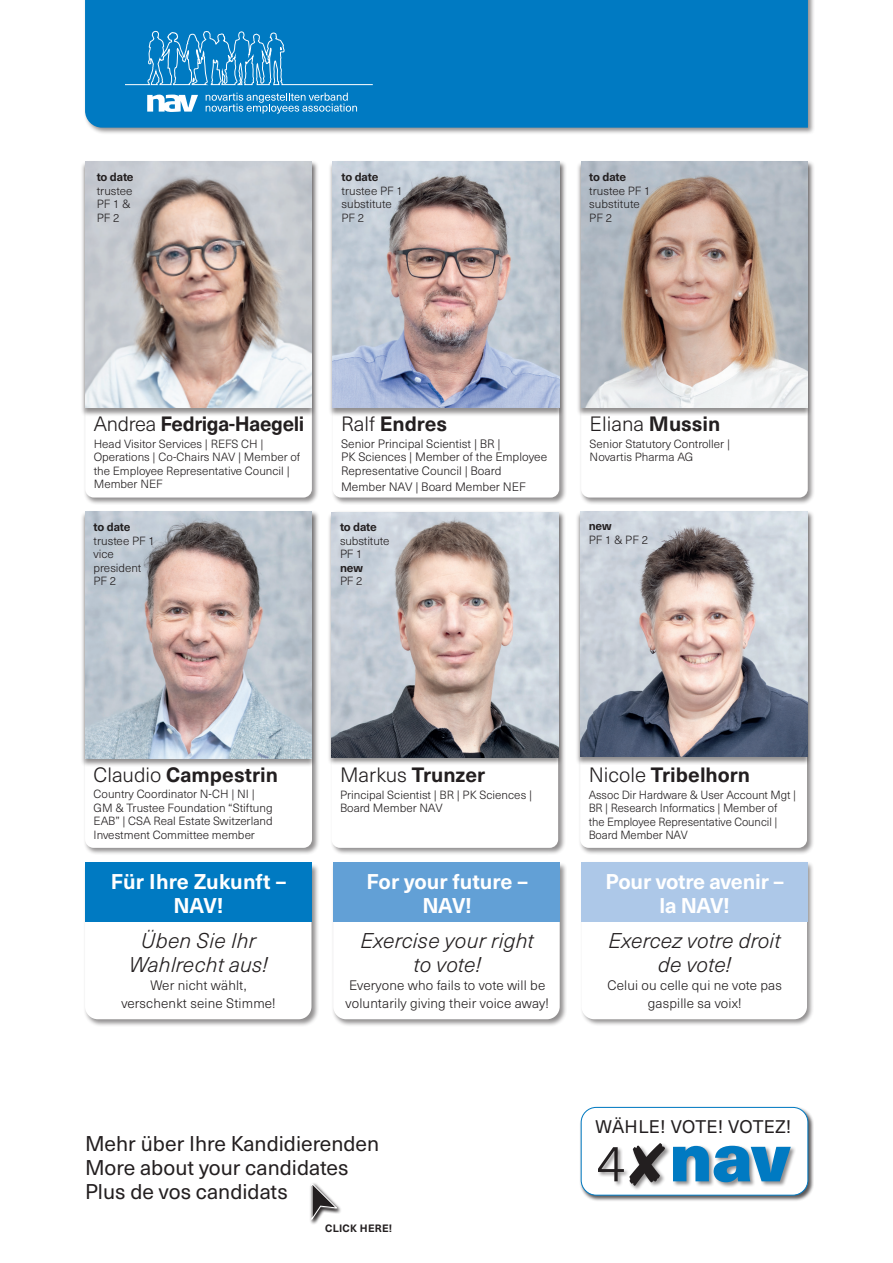
<style>
.page{position:relative;width:893px;height:1263px;background:#fff}
.page>*{position:absolute;margin:0;border:0;box-sizing:border-box;transform-origin:0 0}
.t1{font:900 67.95px "Neue Haas Unica W1 G";color:#007ac2}
.t2{font:italic 300 21px/24px "Neue Haas Unica W1 G";letter-spacing:.01em;color:#231f20;text-align:center}
.t3{font:21px/24px "Neue Haas Unica W1 G";color:#231f20}
.t4{font:700 21px/23.4px "Neue Haas Unica W1 G";letter-spacing:-.01em;color:#fff;text-align:center}
.t5{font:700 21px/23.4px "Neue Haas Unica W1 G";letter-spacing:.01em;color:#fff;text-align:center}
.t6{font:700 20.4px "Neue Haas Unica W1 G";color:#231f20}
.t7{font:700 20.4px "Neue Haas Unica W1 G";letter-spacing:-.02em;color:#231f20}
.t8{font:300 20.4px "Neue Haas Unica W1 G";color:#231f20}
.t9{font:18px "Neue Haas Unica W1 G";letter-spacing:.015em;color:#231f20}
.t10{font:300 13.5px/18px "Neue Haas Unica W1 G";letter-spacing:.01em;color:#231f20;text-align:center}
.t11{font:300 12px/13.5px "Neue Haas Unica W1 G";color:#231f20}
.t12{font:300 11.7px/13.5px "Neue Haas Unica W1 G";color:#231f20}
.t13{font:700 11.7px "Neue Haas Unica W1 G";letter-spacing:-.02em;color:#231f20}
.t14{font:700 10.5px "Neue Haas Unica W1 G";letter-spacing:.02em;color:#231f20}
.s1{font-weight:300}
.s2{font-weight:700}
.s3{font-weight:300;font-size:50.7px;color:#231f20}
</style>
<div class="page">
<div style="left:331px;top:160px;width:236px;height:345px;background:#231f20;opacity:.5"></div>
<svg style="left:333px;top:417px;width:226px;height:80px"></svg>
<div style="left:579px;top:160px;width:236px;height:345px;background:#231f20;opacity:.5"></div>
<svg style="left:581px;top:416px;width:227px;height:81px"></svg>
<div style="left:83px;top:510px;width:236px;height:345px;background:#231f20;opacity:.5"></div>
<svg style="left:85px;top:767px;width:227px;height:81px"></svg>
<div style="left:83px;top:0;width:733px;height:135px;background:#231f20;opacity:.5"></div>
<div style="left:85px;top:0;width:723px;height:128px;background:#007ac2"></div>
<svg style="left:125px;top:24px;width:248px;height:90px;background:#1f8ac9"></svg>
<div style="left:83px;top:863px;width:236px;height:164px;background:#231f20;opacity:.5"></div>
<svg style="left:85px;top:922px;width:226px;height:97px"></svg>
<div style="left:85px;top:862px;width:227px;height:60px;background:#007ac2"></div>
<div style="left:332px;top:862px;width:235px;height:165px;background:#231f20;opacity:.5"></div>
<svg style="left:333px;top:922px;width:227px;height:97px"></svg>
<div style="left:333px;top:862px;width:227px;height:60px;background:#62a0d6"></div>
<div style="left:580px;top:861px;width:235px;height:166px;background:#231f20;opacity:.5"></div>
<svg style="left:581px;top:922px;width:226px;height:97px"></svg>
<div style="left:581px;top:862px;width:227px;height:60px;background:#adc8e8"></div>
<div style="left:310px;top:1182px;width:32px;height:43px;background:#231f20;opacity:.8"></div>
<svg style="left:310px;top:1182px;width:28px;height:39px"></svg>
<div style="left:330px;top:510px;width:236px;height:345px;background:#231f20;opacity:.5"></div>
<svg style="left:331px;top:766px;width:227px;height:82px"></svg>
<div style="left:328px;top:161px;width:236px;height:256px;background:#231f20;opacity:.5"></div>
<img style="left:333px;top:162px;width:226px;height:246px">
<div style="left:576px;top:161px;width:236px;height:255px;background:#231f20;opacity:.5"></div>
<img style="left:581px;top:162px;width:227px;height:245px">
<div style="left:80px;top:511px;width:236px;height:256px;background:#231f20;opacity:.5"></div>
<img style="left:85px;top:512px;width:227px;height:246px">
<div style="left:327px;top:512px;width:236px;height:254px;background:#231f20;opacity:.5"></div>
<img style="left:332px;top:512px;width:227px;height:245px">
<div style="left:580px;top:1106px;width:234px;height:95px;background:#231f20;opacity:.75"></div>
<div style="left:581px;top:1107px;width:227px;height:88px;background:#fff;border-radius:15px"></div>
<div style="left:581px;top:1107px;width:227px;height:88px;border:1px solid #007ac2;border-radius:15px"></div>
<div style="left:597px;top:1145px;width:199px;height:43px;background:#231f20;opacity:.5"></div>
<div style="left:629px;top:1142px;width:42px;height:49px;background:#231f20;opacity:.5"></div>
<svg style="left:629px;top:1143px;width:36px;height:43px"></svg>
<div style="left:578px;top:510px;width:236px;height:345px;background:#231f20;opacity:.5"></div>
<svg style="left:580px;top:765px;width:227px;height:83px"></svg>
<div style="left:575px;top:511px;width:236px;height:254px;background:#231f20;opacity:.5"></div>
<img style="left:580px;top:512px;width:227px;height:245px">
<div style="left:84px;top:160px;width:236px;height:345px;background:#231f20;opacity:.5"></div>
<svg style="left:85px;top:417px;width:227px;height:80px"></svg>
<div style="left:81px;top:161px;width:236px;height:256px;background:#231f20;opacity:.5"></div>
<img style="left:85px;top:162px;width:227px;height:246px">
<p class="t13" style="left:97px;top:168px;width:38px">to date</p>
<p class="t12" style="left:97px;top:183px;width:37px">trustee<br>PF 1 &amp;<br>PF 2</p>
<p class="t13" style="left:341px;top:168px;width:38px">to date</p>
<p class="t12" style="left:341px;top:183px;width:63px">trustee PF 1 substitute<br>PF 2</p>
<p class="t13" style="left:589px;top:168px;width:38px">to date</p>
<p class="t12" style="left:589px;top:183px;width:63px">trustee PF 1 substitute<br>PF 2</p>
<h3 class="t7" style="left:94px;top:409px;width:212px"><span class="s1">Andrea</span> Fedriga-Haegeli</h3>
<p class="t12" style="left:94px;top:436px;width:208px">Head Visitor Services | REFS CH |<br>Operations | Co-Chairs NAV | Member of the Employee Representative Council |<br>Member NEF</p>
<p class="t13" style="left:94px;top:518px;width:38px">to date</p>
<p class="t12" style="left:94px;top:533px;width:63px">trustee PF 1 vice president<br>PF 2</p>
<h3 class="t6" style="left:341px;top:409px;width:108px"><span class="s1">Ralf</span> Endres</h3>
<p class="t11" style="left:341px;top:436px;width:208px">Senior Principal Scientist | BR |<br>PK Sciences | Member of the Employee<br>Representative Council | Board</p>
<p class="t11" style="left:341px;top:480px;width:186px">Member NAV | Board Member NEF</p>
<p class="t13" style="left:340px;top:518px;width:38px">to date</p>
<p class="t12" style="left:340px;top:533px;width:51px">substitute<br>PF 1</p>
<p class="t13" style="left:340px;top:559px;width:24px">new</p>
<p class="t12" style="left:340px;top:574px;width:24px">PF 2</p>
<h3 class="t8" style="left:590px;top:409px;width:132px">Eliana <span class="s2">Mussin</span></h3>
<p class="t12" style="left:590px;top:436px;width:142px">Senior Statutory Controller |<br>Novartis Pharma AG</p>
<p class="t13" style="left:589px;top:517px;width:24px">new</p>
<p class="t12" style="left:589px;top:532px;width:61px">PF 1 &amp; PF 2</p>
<h3 class="t6" style="left:94px;top:759px;width:186px"><span class="s1">Claudio</span> Campestrin</h3>
<p class="t12" style="left:94px;top:787px;width:181px">Country Coordinator N-CH | NI |<br>GM &amp; Trustee Foundation “Stiftung<br>EAB” | CSA Real Estate Switzerland<br>Investment Committee member</p>
<h2 class="t5" style="left:111px;top:868px;width:177px">Für Ihre Zukunft –<br>NAV!</h2>
<h2 class="t2" style="left:129px;top:927px;width:140px">Üben Sie Ihr<br>Wahlrecht aus!</h2>
<p class="t10" style="left:121px;top:975px;width:156px">Wer nicht wählt, verschenkt seine Stimme!</p>
<h3 class="t6" style="left:340px;top:759px;width:147px"><span class="s1">Markus</span> Trunzer</h3>
<p class="t12" style="left:340px;top:787px;width:194px">Principal Scientist | BR | PK Sciences |<br>Board Member NAV</p>
<h2 class="t4" style="left:367px;top:868px;width:163px">For your future –<br>NAV!</h2>
<h2 class="t2" style="left:360px;top:927px;width:175px">Exercise your right to vote!</h2>
<p class="t10" style="left:346px;top:975px;width:205px;text-align:left">Everyone who fails to vote will be voluntarily giving their voice away!</p>
<h3 class="t6" style="left:589px;top:759px;width:163px"><span class="s1">Nicole</span> Tribelhorn</h3>
<p class="t12" style="left:589px;top:787px;width:209px">Assoc Dir Hardware &amp; User Account Mgt |<br>BR | Research Informatics | Member of the Employee Representative Council |<br>Board Member NAV</p>
<h2 class="t4" style="left:605px;top:868px;width:180px">Pour votre avenir – la NAV!</h2>
<h2 class="t2" style="left:608px;top:927px;width:174px">Exercez votre droit de vote!</h2>
<p class="t10" style="left:607px;top:975px;width:176px">Celui ou celle qui ne vote pas gaspille sa voix!</p>
<h2 class="t3" style="left:85px;top:1130px;width:296px">Mehr über Ihre Kandidierenden<br>More about your candidates<br>Plus de vos candidats</h2>
<p class="t14" style="left:325px;top:1220px;width:69px">CLICK HERE!</p>
<h3 class="t9" style="left:595px;top:1114px;width:197px">WÄHLE! VOTE! VOTEZ!</h3>
<h1 class="t1" style="left:597px;top:1103px;width:195px"><span class="s3">4</span> nav</h1>
</div>
